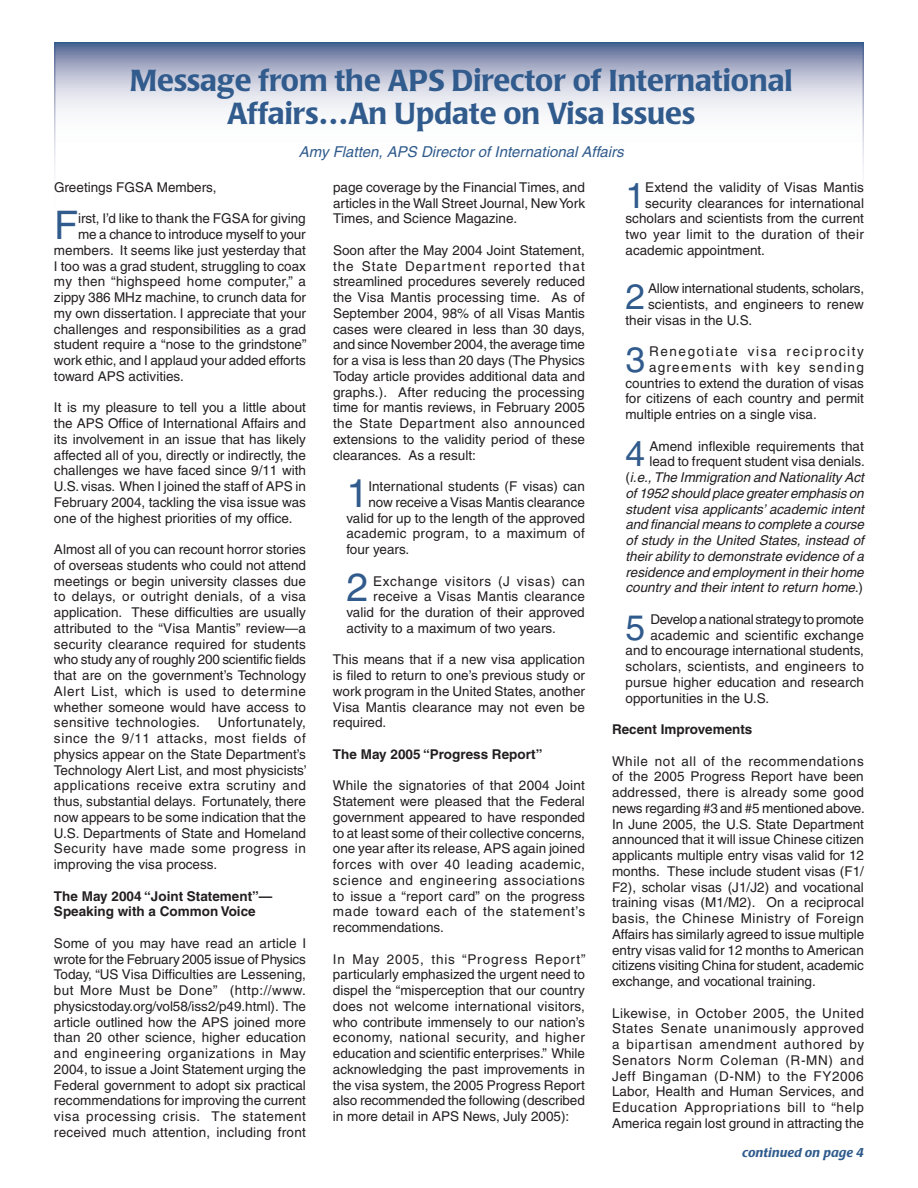
<style>
.page{position:relative;width:918px;height:1188px;background:#fff}
.page>*{position:absolute;margin:0;border:0;box-sizing:border-box;transform-origin:0 0}
.t1{font:39.3px "Helvetica";color:#305b8c}
.t2{font:35.4px "Helvetica";color:#305b8c}
.t3{font:500 30px/33px "Poppl Laudatio";color:#305b8c;text-align:center}
.t4{font:italic 15px "Helvetica";color:#305b8c}
.t5{font:13.5px/15.8px "Helvetica";color:#231f20;text-align:justify}
.t6{font:italic 13.5px/15.8px "Helvetica";color:#231f20;text-align:right}
.t7{font:700 13.5px/15.8px "Helvetica";color:#231f20}
.t8{font:13.5px "Helvetica";letter-spacing:.02em;color:#231f20}
.t9{font:13.5px "Helvetica";letter-spacing:.025em;color:#231f20}
.t10{font:13.5px "Helvetica";letter-spacing:-.02em;color:#231f20}
.t11{font:13.5px "Helvetica";letter-spacing:.045em;color:#231f20}
.t12{font:13.5px "Helvetica";letter-spacing:.115em;color:#231f20}
.t13{font:13.5px "Helvetica";letter-spacing:.095em;color:#231f20}
.t14{font:italic 500 12.75px "Poppl Laudatio";letter-spacing:.02em;color:#305b8c}
.s1{font-style:normal}
</style>
<div class="page">
<svg style="left:57px;top:45px;width:804px;height:66px;background:#b9bfd3"></svg>
<div style="left:54px;top:42px;width:810px;height:206px;border:2px solid #fff"></div>
<h3 class="t3" style="left:130px;top:65px;width:665px">Message from the APS Director of International<br>Affairs…An Update on Visa Issues</h3>
<p class="t4" style="left:299px;top:143px;width:326px">Amy Flatten, APS Director of International Affairs</p>
<p class="t5" style="left:54px;top:179px;width:164px">Greetings FGSA Members,</p>
<h1 class="t1" style="left:54px;top:203px;width:26px">F</h1>
<p class="t5" style="left:78px;top:211px;width:229px">irst, I’d like to thank the FGSA for giving</p>
<h2 class="t2" style="left:626px;top:175px;width:21px">1</h2>
<p class="t5" style="left:645px;top:179px;width:220px">Extend the validity of Visas Mantis</p>
<p class="t5" style="left:333px;top:179px;width:254px">page coverage by the Financial Times, and articles in the Wall Street Journal, New York Times, and Science Magazine.</p>
<p class="t5" style="left:333px;top:242px;width:254px">Soon after the May 2004 Joint Statement, the State Department reported that streamlined procedures severely reduced the Visa Mantis processing time. As of September 2004, 98% of all Visas Mantis cases were cleared in less than 30 days, and since November 2004, the average time for a visa is less than 20 days (The Physics Today article provides additional data and graphs.). After reducing the processing time for mantis reviews, in February 2005 the State Department also announced extensions to the validity period of these clearances. As a result:</p>
<h1 class="t1" style="left:346px;top:470px;width:23px">1</h1>
<p class="t5" style="left:368px;top:479px;width:218px">International students (F visas) can</p>
<p class="t5" style="left:645px;top:195px;width:220px">security clearances for international</p>
<p class="t5" style="left:626px;top:211px;width:240px">scholars and scientists from the current</p>
<p class="t9" style="left:626px;top:227px;width:240px">two year limit to the duration of their</p>
<p class="t5" style="left:626px;top:242px;width:141px">academic appointment.</p>
<h2 class="t2" style="left:626px;top:276px;width:21px">2</h2>
<p class="t5" style="left:648px;top:281px;width:218px">Allow international students, scholars,</p>
<p class="t5" style="left:78px;top:227px;width:229px">me a chance to introduce myself to your</p>
<p class="t5" style="left:54px;top:242px;width:253px">members. It seems like just yesterday that</p>
<p class="t5" style="left:54px;top:258px;width:254px">I too was a grad student, struggling to coax</p>
<p class="t8" style="left:54px;top:274px;width:254px">my then “highspeed home computer,” a</p>
<p class="t5" style="left:54px;top:290px;width:254px">zippy 386 MHz machine, to crunch data for</p>
<p class="t5" style="left:54px;top:305px;width:254px">my own dissertation. I appreciate that your</p>
<p class="t5" style="left:54px;top:321px;width:254px">challenges and responsibilities as a grad</p>
<p class="t5" style="left:54px;top:337px;width:254px">student require a “nose to the grindstone”</p>
<p class="t5" style="left:54px;top:353px;width:253px">work ethic, and I applaud your added efforts</p>
<p class="t5" style="left:54px;top:368px;width:131px">toward APS activities.</p>
<p class="t5" style="left:54px;top:400px;width:254px">It is my pleasure to tell you a little about the APS Office of International Affairs and its involvement in an issue that has likely affected all of you, directly or indirectly, the challenges we have faced since 9/11 with U.S. visas. When I joined the staff of APS in February 2004, tackling the visa issue was one of the highest priorities of my office.</p>
<p class="t5" style="left:54px;top:542px;width:254px">Almost all of you can recount horror stories of overseas students who could not attend meetings or begin university classes due to delays, or outright denials, of a visa application. These difficulties are usually attributed to the “Visa Mantis” review—a security clearance required for students who study any of roughly 200 scientific fields that are on the government’s Technology Alert List, which is used to determine whether someone would have access to sensitive technologies.</p>
<p class="t5" style="left:648px;top:296px;width:218px">scientists, and engineers to renew</p>
<p class="t5" style="left:626px;top:312px;width:128px">their visas in the U.S.</p>
<h2 class="t2" style="left:626px;top:339px;width:21px">3</h2>
<p class="t12" style="left:649px;top:344px;width:216px">Renegotiate visa reciprocity</p>
<p class="t13" style="left:649px;top:359px;width:216px">agreements with key sending</p>
<p class="t5" style="left:626px;top:375px;width:240px">countries to extend the duration of visas</p>
<p class="t5" style="left:626px;top:391px;width:240px">for citizens of each country and permit</p>
<p class="t5" style="left:626px;top:407px;width:193px">multiple entries on a single visa.</p>
<h2 class="t2" style="left:626px;top:434px;width:21px">4</h2>
<p class="t6" style="left:626px;top:438px;width:241px"><span class="s1">Amend inflexible requirements that lead to frequent student visa denials. (</span>i.e., The Immigration and Nationality Act of 1952 should place greater emphasis on student visa applicants’ academic intent and financial means to complete a course of study in the United States, instead of their ability to demonstrate evidence of a residence and employment in their home country and their intent to return home.<span class="s1">)</span></p>
<h2 class="t2" style="left:626px;top:607px;width:21px">5</h2>
<p class="t10" style="left:650px;top:611px;width:215px">Develop a national strategy to promote</p>
<p class="t5" style="left:368px;top:494px;width:218px">now receive a Visas Mantis clearance</p>
<p class="t5" style="left:346px;top:510px;width:240px">valid for up to the length of the approved</p>
<p class="t9" style="left:346px;top:526px;width:240px">academic program, to a maximum of</p>
<p class="t5" style="left:346px;top:542px;width:64px">four years.</p>
<h1 class="t1" style="left:346px;top:565px;width:23px">2</h1>
<p class="t11" style="left:373px;top:573px;width:213px">Exchange visitors (J visas) can</p>
<p class="t8" style="left:373px;top:589px;width:213px">receive a Visas Mantis clearance</p>
<p class="t5" style="left:346px;top:605px;width:240px">valid for the duration of their approved</p>
<p class="t5" style="left:346px;top:620px;width:211px">activity to a maximum of two years.</p>
<p class="t5" style="left:333px;top:652px;width:254px">This means that if a new visa application is filed to return to one’s previous study or work program in the United States, another Visa Mantis clearance may not even be required.</p>
<p class="t7" style="left:333px;top:746px;width:211px">The May 2005 “Progress Report”</p>
<p class="t5" style="left:333px;top:778px;width:254px">While the signatories of that 2004 Joint Statement were pleased that the Federal government appeared to have responded to at least some of their collective concerns, one year after its release, APS again joined forces with over 40 leading academic, science and engineering associations to issue a “report card” on the progress made toward each of the statement’s recommendations.</p>
<p class="t5" style="left:333px;top:951px;width:254px">In May 2005, this “Progress Report” particularly emphasized the urgent need to dispel the “misperception that our country does not welcome international visitors, who contribute immensely to our nation’s economy, national security, and higher education and scientific enterprises.” While acknowledging the past improvements in the visa system, the 2005 Progress Report also recommended the following (described in more detail in APS News, July 2005):</p>
<p class="t5" style="left:650px;top:627px;width:215px">academic and scientific exchange</p>
<p class="t5" style="left:626px;top:643px;width:240px">and to encourage international students,</p>
<p class="t8" style="left:626px;top:659px;width:240px">scholars, scientists, and engineers to</p>
<p class="t5" style="left:626px;top:674px;width:240px">pursue higher education and research</p>
<p class="t5" style="left:626px;top:690px;width:145px">opportunities in the U.S.</p>
<p class="t7" style="left:612px;top:721px;width:142px">Recent Improvements</p>
<p class="t5" style="left:612px;top:753px;width:254px">While not all of the recommendations of the 2005 Progress Report have been addressed, there is already some good news regarding #3 and #5 mentioned above.<br>In June 2005, the U.S. State Department announced that it will issue Chinese citizen applicants multiple entry visas valid for 12 months. These include student visas (F1/ F2), scholar visas (J1/J2) and vocational training visas (M1/M2). On a reciprocal basis, the Chinese Ministry of Foreign Affairs has similarly agreed to issue multiple entry visas valid for 12 months to American citizens visiting China for student, academic exchange, and vocational training.</p>
<p class="t5" style="left:612px;top:1005px;width:254px">Likewise, in October 2005, the United States Senate unanimously approved a bipartisan amendment authored by Senators Norm Coleman (R-MN) and Jeff Bingaman (D-NM) to the FY2006<br>Labor, Health and Human Services, and Education Appropriations bill to “help America regain lost ground in attracting the</p>
<p class="t14" style="left:742px;top:1145px;width:123px">continued on page 4</p>
<p class="t5" style="left:54px;top:715px;width:254px;text-indent:164px">Unfortunately, since the 9/11 attacks, most fields of physics appear on the State Department’s Technology Alert List, and most physicists’ applications receive extra scrutiny and thus, substantial delays. Fortunately, there now appears to be some indication that the U.S. Departments of State and Homeland Security have made some progress in improving the visa process.</p>
<p class="t7" style="left:54px;top:888px;width:220px">The May 2004 “Joint Statement”—<br>Speaking with a Common Voice</p>
<p class="t5" style="left:54px;top:935px;width:254px">Some of you may have read an article I wrote for the February 2005 issue of Physics Today, “US Visa Difficulties are Lessening, but More Must be Done” (http://www. physicstoday.org/vol58/iss2/p49.html). The article outlined how the APS joined more than 20 other science, higher education and engineering organizations in May 2004, to issue a Joint Statement urging the Federal government to adopt six practical recommendations for improving the current visa processing crisis. The statement received much attention, including front</p>
</div>
